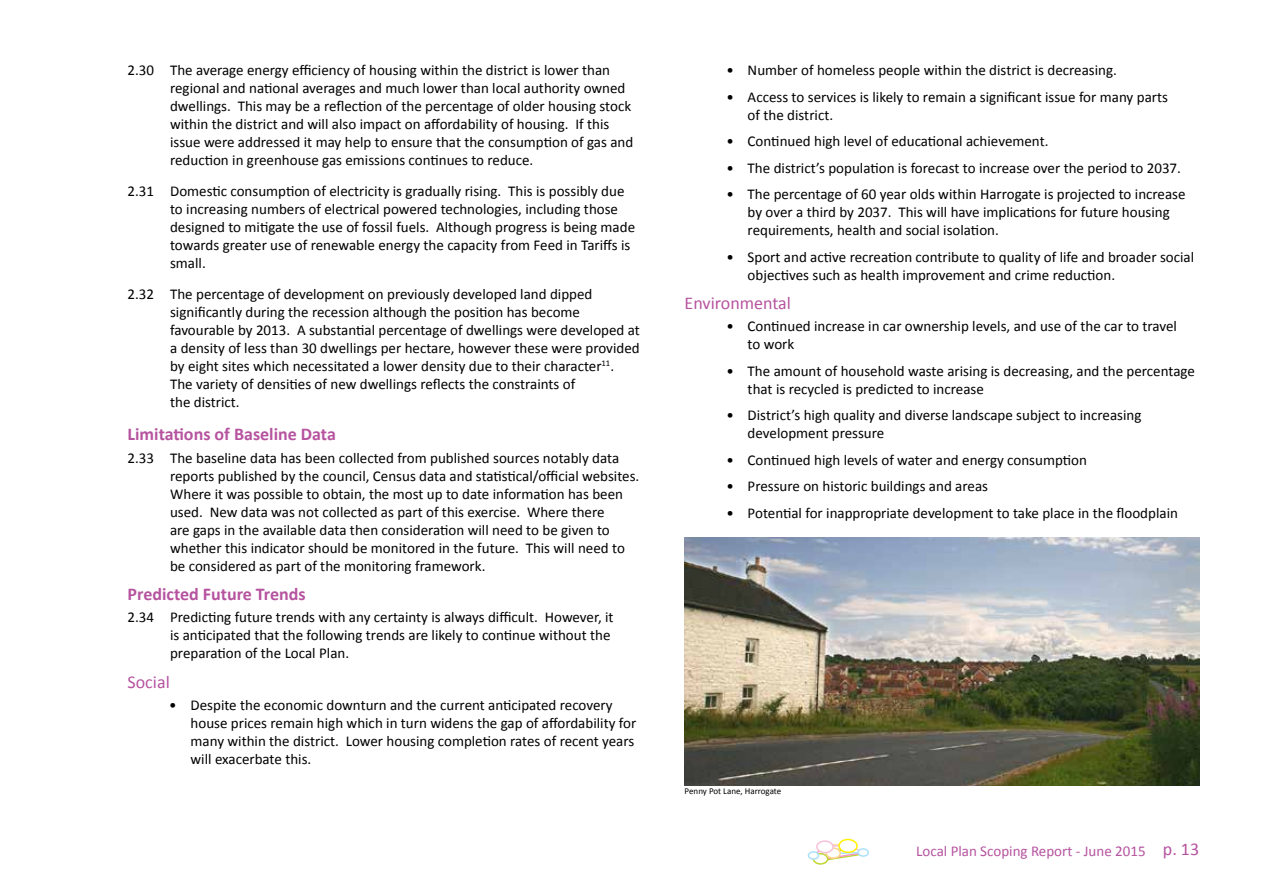
<style>
.page{position:relative;width:1263px;height:893px;background:#fff}
.page>*{position:absolute;margin:0;border:0;box-sizing:border-box;transform-origin:0 0}
.t1{font:700 18px "Calibri";color:#b6539f}
.t2{font:18px "Calibri";color:#b6539f}
.t3{font:15px/18px "Calibri";color:#000}
.t4{font:15px "Calibri";color:#b6539f}
.t5{font:9px "Calibri";color:#000}
.s1{font-size:18px}
</style>
<div class="page">
<svg style="left:816px;top:844px;width:43px;height:18px"></svg>
<div style="left:813px;top:854px;width:15px;height:10px;background:#fff;border-radius:50%"></div>
<div style="left:812px;top:853px;width:16px;height:12px;border:2px solid #bfd730;border-radius:50%"></div>
<div style="left:839px;top:839px;width:18px;height:13px;background:#fff;border-radius:50%"></div>
<div style="left:838px;top:839px;width:20px;height:14px;border:2px solid #fff200;border-radius:50%"></div>
<div style="left:826px;top:848px;width:14px;height:10px;background:#fff;border-radius:50%"></div>
<div style="left:825px;top:847px;width:16px;height:12px;border:2px solid #ffd68f;border-radius:50%"></div>
<div style="left:817px;top:841px;width:16px;height:12px;background:#fff;border-radius:50%"></div>
<div style="left:816px;top:840px;width:18px;height:13px;border:2px solid #f8c1d9;border-radius:50%"></div>
<div style="left:857px;top:848px;width:12px;height:9px;border:2px solid #abe1fa;border-radius:50%"></div>
<div style="left:808px;top:852px;width:10px;height:7px;background:#fff;border-radius:50%"></div>
<div style="left:808px;top:851px;width:11px;height:9px;border:2px solid #abe1fa;border-radius:50%"></div>
<img style="left:685px;top:538px;width:514px;height:248px">
<p class="t3" style="left:170px;top:61px;width:465px;text-indent:-43px">2.30 The average energy efficiency of housing within the district is lower than regional and national averages and much lower than local authority owned dwellings. This may be a reflection of the percentage of older housing stock within the district and will also impact on affordability of housing. If this issue were addressed it may help to ensure that the consumption of gas and reduction in greenhouse gas emissions continues to reduce.</p>
<p class="t3" style="left:170px;top:182px;width:466px;text-indent:-43px">2.31 Domestic consumption of electricity is gradually rising. This is possibly due to increasing numbers of electrical powered technologies, including those designed to mitigate the use of fossil fuels. Although progress is being made towards greater use of renewable energy the capacity from Feed in Tariffs is small.</p>
<p class="t3" style="left:170px;top:285px;width:471px;text-indent:-43px">2.32 The percentage of development on previously developed land dipped significantly during the recession although the position has become favourable by 2013. A substantial percentage of dwellings were developed at a density of less than 30 dwellings per hectare, however these were provided by eight sites which necessitated a lower density due to their character<sup>11</sup>.<br>The variety of densities of new dwellings reflects the constraints of<br>the district.</p>
<p class="t1" style="left:128px;top:423px;width:210px">Limitations of Baseline Data</p>
<p class="t3" style="left:170px;top:449px;width:471px;text-indent:-43px">2.33 The baseline data has been collected from published sources notably data reports published by the council, Census data and statistical/official websites.<br>Where it was possible to obtain, the most up to date information has been used. New data was not collected as part of this exercise. Where there<br>are gaps in the available data then consideration will need to be given to whether this indicator should be monitored in the future. This will need to be considered as part of the monitoring framework.</p>
<p class="t1" style="left:128px;top:583px;width:180px">Predicted Future Trends</p>
<p class="t3" style="left:170px;top:608px;width:445px;text-indent:-43px">2.34 Predicting future trends with any certainty is always difficult. However, it is anticipated that the following trends are likely to continue without the preparation of the Local Plan.</p>
<p class="t2" style="left:128px;top:670px;width:44px">Social</p>
<p class="t3" style="left:191px;top:696px;width:447px;text-indent:-21px">• Despite the economic downturn and the current anticipated recovery house prices remain high which in turn widens the gap of affordability for many within the district. Lower housing completion rates of recent years will exacerbate this.</p>
<p class="t3" style="left:726px;top:61px;width:392px">• Number of homeless people within the district is decreasing.</p>
<p class="t3" style="left:748px;top:88px;width:422px;text-indent:-21px">• Access to services is likely to remain a significant issue for many parts of the district.</p>
<p class="t3" style="left:726px;top:132px;width:324px">• Continued high level of educational achievement.</p>
<p class="t3" style="left:726px;top:159px;width:456px">• The district’s population is forecast to increase over the period to 2037.</p>
<p class="t3" style="left:748px;top:185px;width:439px;text-indent:-21px">• The percentage of 60 year olds within Harrogate is projected to increase by over a third by 2037. This will have implications for future housing requirements, health and social isolation.</p>
<p class="t3" style="left:748px;top:248px;width:448px;text-indent:-21px">• Sport and active recreation contribute to quality of life and broader social objectives such as health improvement and crime reduction.</p>
<p class="t2" style="left:685px;top:292px;width:108px">Environmental</p>
<p class="t3" style="left:748px;top:317px;width:431px;text-indent:-21px">• Continued increase in car ownership levels, and use of the car to travel to work</p>
<p class="t3" style="left:748px;top:362px;width:449px;text-indent:-21px">• The amount of household waste arising is decreasing, and the percentage that is recycled is predicted to increase</p>
<p class="t3" style="left:748px;top:406px;width:395px;text-indent:-21px">• District’s high quality and diverse landscape subject to increasing development pressure</p>
<p class="t3" style="left:726px;top:451px;width:362px">• Continued high levels of water and energy consumption</p>
<p class="t3" style="left:726px;top:477px;width:263px">• Pressure on historic buildings and areas</p>
<p class="t3" style="left:726px;top:504px;width:453px">• Potential for inappropriate development to take place in the floodplain</p>
<p class="t5" style="left:685px;top:785px;width:98px">Penny Pot Lane, Harrogate</p>
<p class="t4" style="left:916px;top:841px;width:284px">Local Plan Scoping Report - June 2015 <span class="s1">p. 13</span></p>
</div>
